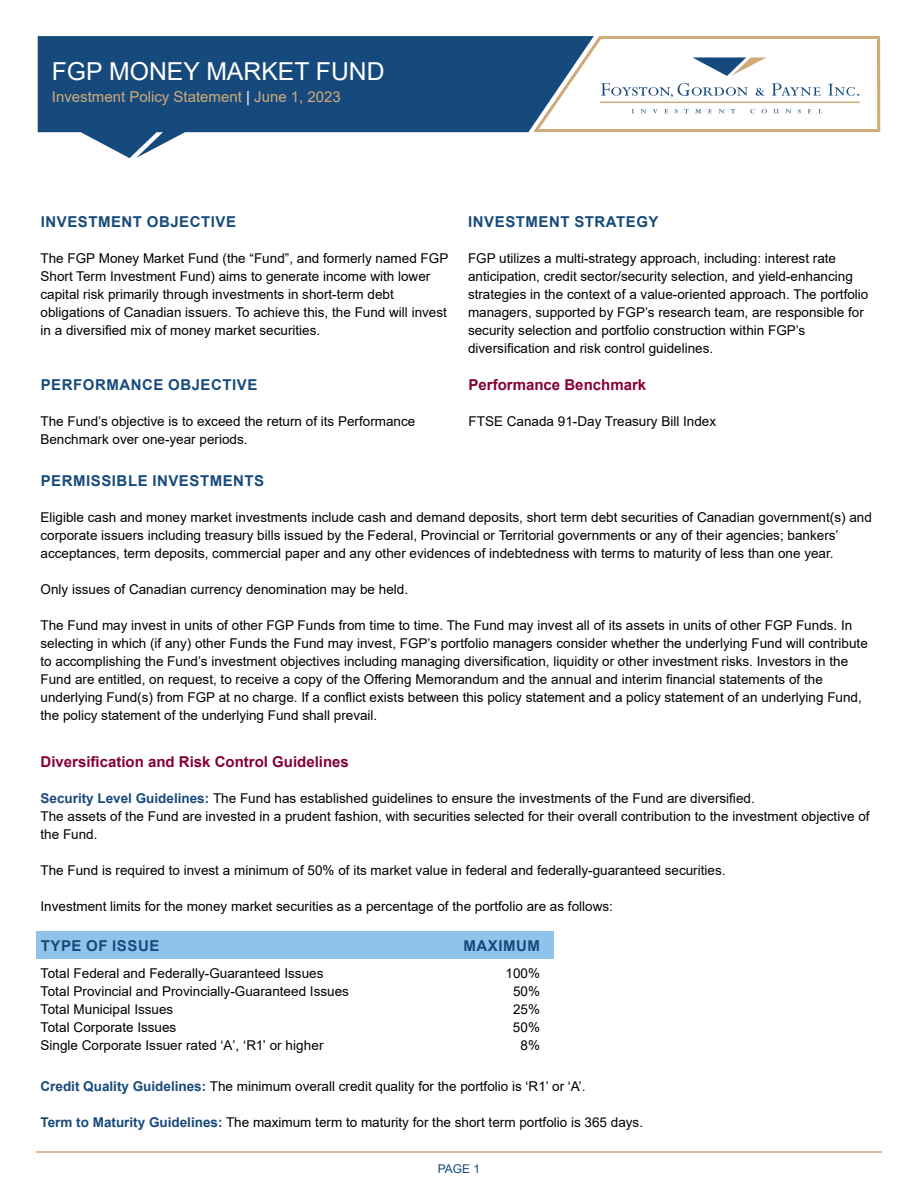
<style>
.page{position:relative;width:918px;height:1188px;background:#fff}
.page>*{position:absolute;margin:0;border:0;box-sizing:border-box;transform-origin:0 0}
.t1{font:24.75px "Arial";color:#fff}
.t2{font:700 15px "Arial";letter-spacing:.035em;color:#174a7c}
.t3{font:700 15px "Arial";color:#860038}
.t4{font:15px "Arial";color:#cfab7a}
.t5{font:13.5px/18px "Arial";color:#000}
.t6{font:12px "Arial";color:#174a7c}
.s1{color:#fff}
.s2{font-weight:700;color:#174a7c}
</style>
<div class="page">
<svg style="left:594px;top:36px;width:286px;height:96px"></svg>
<svg style="left:38px;top:36px;width:556px;height:122px;fill:#174a7c"></svg>
<hr style="left:36px;top:1151px;width:846px;height:2px;background:#cfab7a">
<div style="left:36px;top:932px;width:518px;height:27px;background:#90c3ea"></div>
<h1 class="t1" style="left:52px;top:54px;width:334px">FGP MONEY MARKET FUND</h1>
<p class="t4" style="left:52px;top:86px;width:291px">Investment Policy Statement <span class="s1">|</span> June 1, 2023</p>
<p class="t2" style="left:41px;top:211px;width:197px">INVESTMENT OBJECTIVE</p>
<p class="t5" style="left:40px;top:249px;width:409px">The FGP Money Market Fund (the “Fund”, and formerly named FGP Short Term Investment Fund) aims to generate income with lower capital risk primarily through investments in short-term debt obligations of Canadian issuers. To achieve this, the Fund will invest in a diversified mix of money market securities.</p>
<p class="t2" style="left:41px;top:374px;width:218px">PERFORMANCE OBJECTIVE</p>
<p class="t5" style="left:40px;top:412px;width:376px">The Fund’s objective is to exceed the return of its Performance<br>Benchmark over one-year periods.</p>
<p class="t2" style="left:468px;top:211px;width:192px">INVESTMENT STRATEGY</p>
<p class="t5" style="left:468px;top:249px;width:402px">FGP utilizes a multi-strategy approach, including: interest rate anticipation, credit sector/security selection, and yield-enhancing strategies in the context of a value-oriented approach. The portfolio managers, supported by FGP’s research team, are responsible for security selection and portfolio construction within FGP’s diversification and risk control guidelines.</p>
<p class="t3" style="left:469px;top:375px;width:179px">Performance Benchmark</p>
<p class="t5" style="left:469px;top:413px;width:249px">FTSE Canada 91-Day Treasury Bill Index</p>
<p class="t2" style="left:41px;top:471px;width:225px">PERMISSIBLE INVESTMENTS</p>
<p class="t5" style="left:41px;top:509px;width:833px">Eligible cash and money market investments include cash and demand deposits, short term debt securities of Canadian government(s) and corporate issuers including treasury bills issued by the Federal, Provincial or Territorial governments or any of their agencies; bankers’ acceptances, term deposits, commercial paper and any other evidences of indebtedness with terms to maturity of less than one year.</p>
<p class="t5" style="left:41px;top:580px;width:369px">Only issues of Canadian currency denomination may be held.</p>
<p class="t5" style="left:41px;top:616px;width:829px">The Fund may invest in units of other FGP Funds from time to time. The Fund may invest all of its assets in units of other FGP Funds. In selecting in which (if any) other Funds the Fund may invest, FGP’s portfolio managers consider whether the underlying Fund will contribute to accomplishing the Fund’s investment objectives including managing diversification, liquidity or other investment risks. Investors in the Fund are entitled, on request, to receive a copy of the Offering Memorandum and the annual and interim financial statements of the underlying Fund(s) from FGP at no charge. If a conflict exists between this policy statement and a policy statement of an underlying Fund, the policy statement of the underlying Fund shall prevail.</p>
<p class="t3" style="left:41px;top:751px;width:310px">Diversification and Risk Control Guidelines</p>
<p class="t5" style="left:41px;top:789px;width:831px"><span class="s2">Security Level Guidelines:</span> The Fund has established guidelines to ensure the investments of the Fund are diversified.<br>The assets of the Fund are invested in a prudent fashion, with securities selected for their overall contribution to the investment objective of the Fund.</p>
<p class="t5" style="left:41px;top:861px;width:687px">The Fund is required to invest a minimum of 50% of its market value in federal and federally-guaranteed securities.</p>
<p class="t5" style="left:41px;top:897px;width:574px">Investment limits for the money market securities as a percentage of the portfolio are as follows:</p>
<p class="t2" style="left:41px;top:935px;width:120px">TYPE OF ISSUE</p>
<p class="t2" style="left:464px;top:935px;width:78px">MAXIMUM</p>
<p class="t5" style="left:41px;top:964px;width:284px">Total Federal and Federally-Guaranteed Issues</p>
<p class="t5" style="left:505px;top:964px;width:36px">100%</p>
<p class="t5" style="left:41px;top:982px;width:310px">Total Provincial and Provincially-Guaranteed Issues</p>
<p class="t5" style="left:513px;top:982px;width:29px">50%</p>
<p class="t5" style="left:41px;top:1000px;width:134px">Total Municipal Issues</p>
<p class="t5" style="left:513px;top:1000px;width:29px">25%</p>
<p class="t5" style="left:41px;top:1018px;width:137px">Total Corporate Issues</p>
<p class="t5" style="left:513px;top:1018px;width:29px">50%</p>
<p class="t5" style="left:41px;top:1036px;width:285px">Single Corporate Issuer rated ‘A’, ‘R1’ or higher</p>
<p class="t5" style="left:521px;top:1036px;width:21px">8%</p>
<p class="t5" style="left:41px;top:1077px;width:547px"><span class="s2">Credit Quality Guidelines:</span> The minimum overall credit quality for the portfolio is ‘R1’ or ‘A’.</p>
<p class="t5" style="left:41px;top:1113px;width:604px"><span class="s2">Term to Maturity Guidelines:</span> The maximum term to maturity for the short term portfolio is 365 days.</p>
<p class="t6" style="left:438px;top:1161px;width:44px">PAGE 1</p>
</div>
